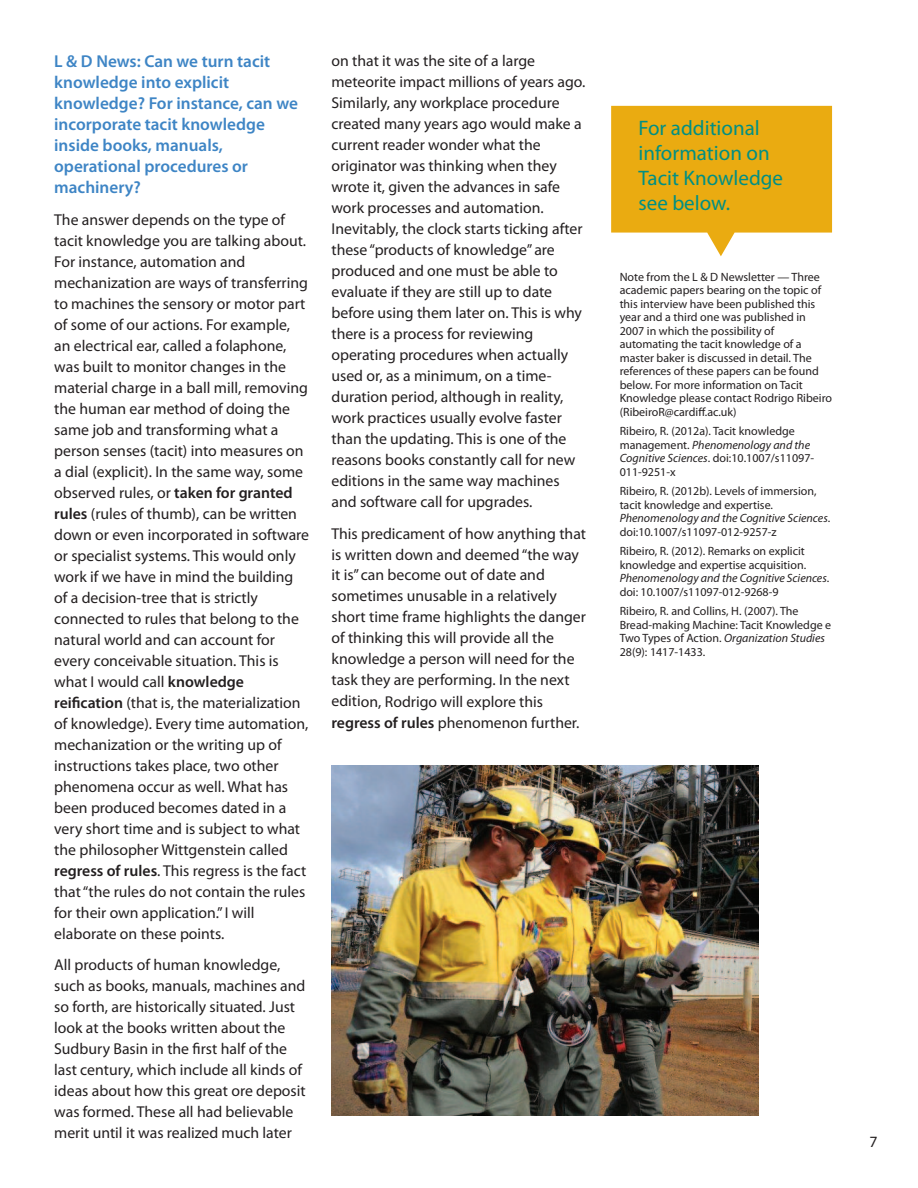
<style>
.page{position:relative;width:918px;height:1188px;background:#fff}
.page>*{position:absolute;margin:0;border:0;box-sizing:border-box;transform-origin:0 0}
.t1{font:21px/25.2px "Myriad Pro";color:#008f83}
.t2{font:600 17.25px/21px "Myriad Pro";color:#3e85c5}
.t3{font:15.75px/21px "Myriad Pro";color:#231f20}
.t4{font:12px/13.5px "Myriad Pro";color:#231f20}
.s1{font-weight:600}
.s2{font-style:italic}
</style>
<div class="page">
<svg style="left:611px;top:106px;width:221px;height:150px;background:#edb733"></svg>
<img style="left:331px;top:765px;width:427px;height:351px">
<p class="t2" style="left:54px;top:52px;width:245px">L &amp; D News: Can we turn tacit knowledge into explicit knowledge? For instance, can we incorporate tacit knowledge inside books, manuals, operational procedures or machinery?</p>
<p class="t3" style="left:54px;top:210px;width:256px">The answer depends on the type of tacit knowledge you are talking about.<br>For instance, automation and mechanization are ways of transferring to machines the sensory or motor part of some of our actions. For example, an electrical ear, called a folaphone, was built to monitor changes in the material charge in a ball mill, removing the human ear method of doing the same job and transforming what a person senses (tacit) into measures on a dial (explicit). In the same way, some observed rules, or <span class="s1">taken for granted rules</span> (rules of thumb), can be written down or even incorporated in software or specialist systems. This would only work if we have in mind the building of a decision-tree that is strictly connected to rules that belong to the natural world and can account for every conceivable situation. This is what I would call <span class="s1">knowledge reification</span> (that is, the materialization of knowledge). Every time automation, mechanization or the writing up of instructions takes place, two other phenomena occur as well. What has been produced becomes dated in a very short time and is subject to what the philosopher Wittgenstein called <span class="s1">regress of rules</span>. This regress is the fact that “the rules do not contain the rules for their own application.” I will elaborate on these points.</p>
<p class="t3" style="left:54px;top:956px;width:253px">All products of human knowledge, such as books, manuals, machines and so forth, are historically situated. Just look at the books written about the Sudbury Basin in the first half of the last century, which include all kinds of ideas about how this great ore deposit was formed. These all had believable merit until it was realized much later</p>
<p class="t3" style="left:331px;top:51px;width:256px">on that it was the site of a large meteorite impact millions of years ago.<br>Similarly, any workplace procedure created many years ago would make a current reader wonder what the originator was thinking when they wrote it, given the advances in safe work processes and automation.<br>Inevitably, the clock starts ticking after these “products of knowledge” are produced and one must be able to evaluate if they are still up to date before using them later on. This is why there is a process for reviewing operating procedures when actually used or, as a minimum, on a time&shy;duration period, although in reality, work practices usually evolve faster than the updating. This is one of the reasons books constantly call for new editions in the same way machines and software call for upgrades.</p>
<p class="t3" style="left:331px;top:524px;width:256px">This predicament of how anything that is written down and deemed “the way it is” can become out of date and sometimes unusable in a relatively short time frame highlights the danger of thinking this will provide all the knowledge a person will need for the task they are performing. In the next edition, Rodrigo will explore this <span class="s1">regress of rules</span> phenomenon further.</p>
<h1 class="t1" style="left:639px;top:117px;width:146px">For additional information on<br>Tacit Knowledge see below.</h1>
<p class="t4" style="left:620px;top:271px;width:214px">Note from the L &amp; D Newsletter — Three academic papers bearing on the topic of this interview have been published this year and a third one was published in 2007 in which the possibility of automating the tacit knowledge of a master baker is discussed in detail. The references of these papers can be found below. For more information on Tacit Knowledge please contact Rodrigo Ribeiro (RibeiroR@cardiff.ac.uk)</p>
<p class="t4" style="left:620px;top:426px;width:196px">Ribeiro, R. (2012a). Tacit knowledge management. <span class="s2">Phenomenology and the<br>Cognitive Sciences</span>. doi:10.1007/s11097-<br>011-9251-x</p>
<p class="t4" style="left:620px;top:486px;width:212px">Ribeiro, R. (2012b). Levels of immersion, tacit knowledge and expertise.<br><span class="s2">Phenomenology and the Cognitive Sciences</span>. doi:10.1007/s11097-012-9257-z</p>
<p class="t4" style="left:620px;top:546px;width:211px">Ribeiro, R. (2012). Remarks on explicit knowledge and expertise acquisition.<br><span class="s2">Phenomenology and the Cognitive Sciences</span>. doi: 10.1007/s11097-012-9268-9</p>
<p class="t4" style="left:620px;top:606px;width:213px">Ribeiro, R. and Collins, H. (2007). The Bread-making Machine: Tacit Knowledge e Two Types of Action. <span class="s2">Organization Studies </span>28(9): 1417-1433.</p>
<p class="t3" style="left:869px;top:1133px;width:10px">7</p>
</div>
